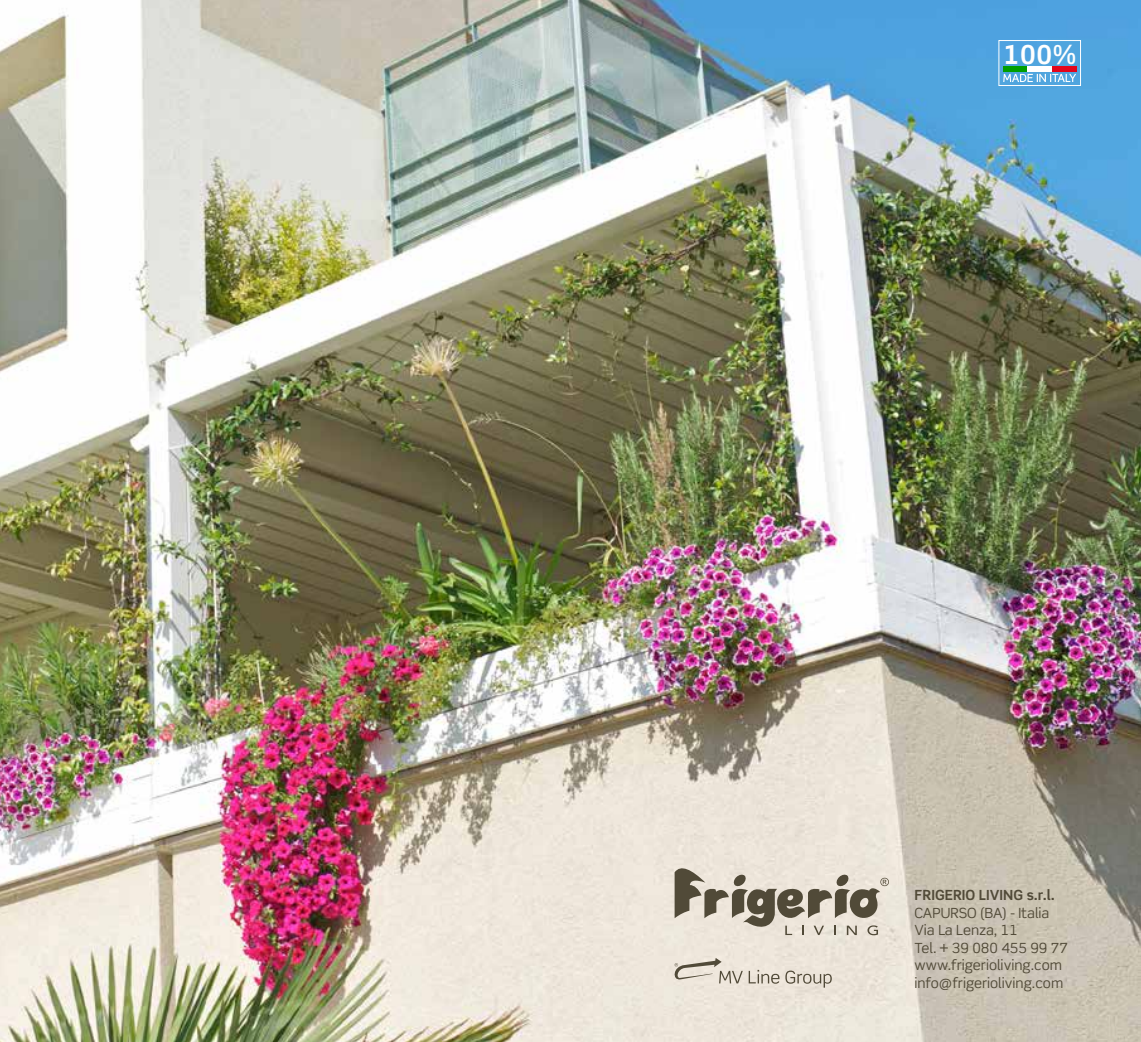
<style>
.page{position:relative;width:1141px;height:1042px;background:#fff}
.page>*{position:absolute;margin:0;border:0;box-sizing:border-box;transform-origin:0 0}
.t1{font:700 26.07px "Scene Std";color:#fff}
.t2{font:14px/17.5px "Scene Std";color:#514a38}
.t3{font:700 14px "Scene Std";color:#514a38}
</style>
<div class="page">
<img style="left:0;top:0;width:1141px;height:1042px">
<svg style="left:675px;top:864px;width:214px;height:71px;background:#bdb5a8"></svg>
<svg style="left:672px;top:958px;width:71px;height:25px;background:#d2cabe"></svg>
<svg style="left:749px;top:970px;width:30px;height:13px"></svg>
<svg style="left:785px;top:970px;width:47px;height:17px"></svg>
<svg style="left:1003px;top:74px;width:73px;height:8px"></svg>
<div style="left:1003px;top:66px;width:25px;height:6px;background:#009e00"></div>
<div style="left:1028px;top:66px;width:24px;height:6px;background:#fff"></div>
<div style="left:1052px;top:66px;width:24px;height:6px;background:#e3051b"></div>
<div style="left:998px;top:40px;width:83px;height:46px;border:1px solid #fff"></div>
<h1 class="t1" style="left:1003px;top:38px;width:74px">100%</h1>
<p class="t3" style="left:914px;top:886px;width:142px">FRIGERIO LIVING s.r.l.</p>
<p class="t2" style="left:914px;top:903px;width:155px">CAPURSO (BA) - Italia<br>Via La Lenza, 11<br>Tel. + 39 080 455 99 77 www.frigerioliving.com info@frigerioliving.com</p>
</div>
